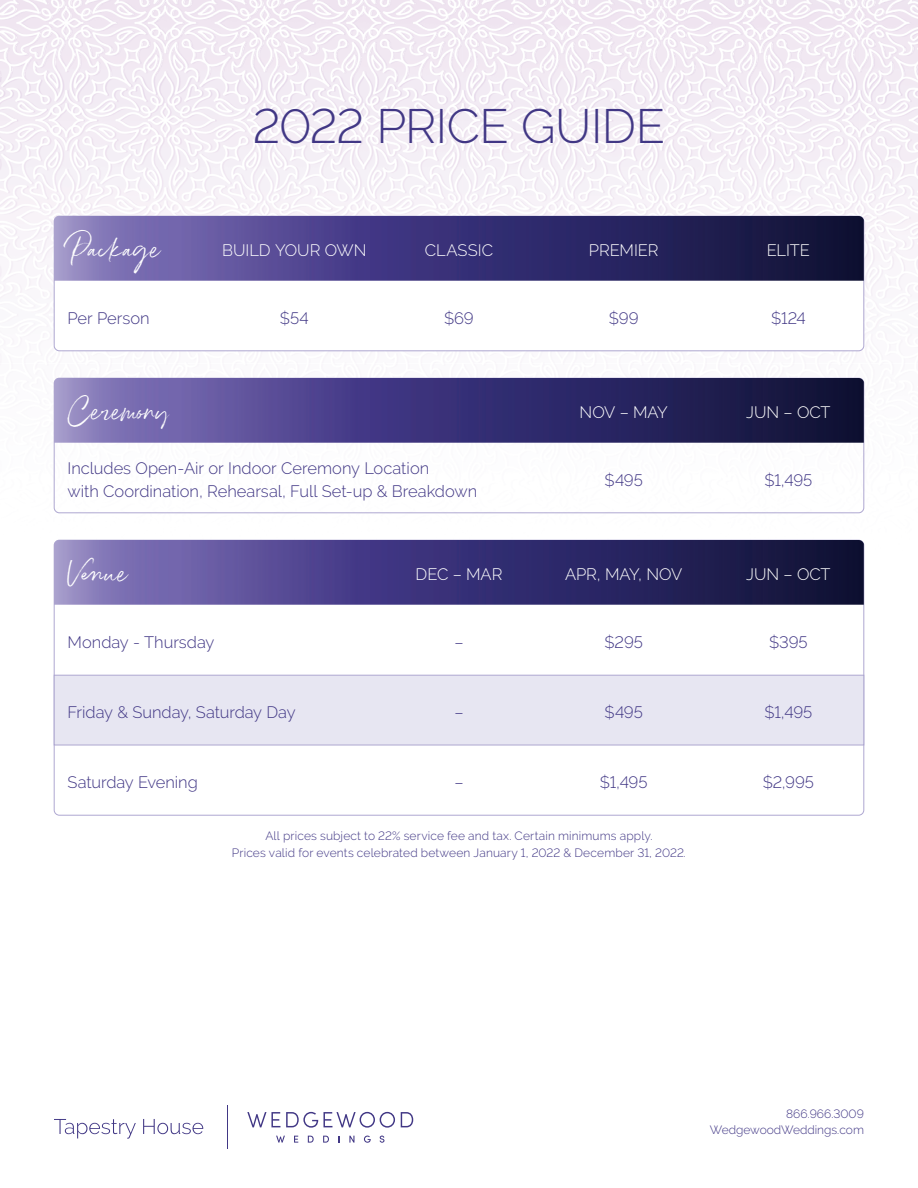
<style>
.page{position:relative;width:918px;height:1188px;background:#fff}
.page>*{position:absolute;margin:0;border:0;box-sizing:border-box;transform-origin:0 0}
.t1{font:300 48px "Raleway";letter-spacing:-.01em;color:#413785}
.t2{font:24px "Belluga";color:#fff}
.t3{font:300 16.5px/22.5px "Raleway";color:#413785}
.t4{font:300 16.5px "Raleway";letter-spacing:-.005em;color:#fff}
.t5{font:300 12px/16.5px "Raleway";letter-spacing:.01em;color:#413785;text-align:center}
</style>
<div class="page">
<img style="left:0;top:0;width:918px;height:1143px">
<div style="left:54px;top:216px;width:810px;height:135px;background:#fff;border-radius:5px"></div>
<img style="left:54px;top:216px;width:810px;height:65px">
<img style="left:54px;top:378px;width:810px;height:65px">
<img style="left:54px;top:540px;width:810px;height:65px">
<div style="left:54px;top:675px;width:810px;height:70px;background:#e7e6f2;border:1px solid #aea7d1"></div>
<svg style="left:54px;top:1119px;width:82px;height:20px"></svg>
<svg style="left:143px;top:1119px;width:60px;height:15px"></svg>
<svg style="left:276px;top:1136px;width:9px;height:7px"></svg>
<svg style="left:294px;top:1136px;width:4px;height:7px"></svg>
<svg style="left:308px;top:1136px;width:6px;height:7px"></svg>
<svg style="left:323px;top:1136px;width:6px;height:7px"></svg>
<svg style="left:338px;top:1136px;width:2px;height:7px"></svg>
<svg style="left:349px;top:1136px;width:5px;height:7px"></svg>
<svg style="left:364px;top:1136px;width:7px;height:7px"></svg>
<svg style="left:380px;top:1136px;width:5px;height:7px"></svg>
<svg style="left:247px;top:1112px;width:33px;height:15px"></svg>
<svg style="left:286px;top:1112px;width:109px;height:16px"></svg>
<svg style="left:401px;top:1112px;width:12px;height:15px"></svg>
<hr style="left:227px;top:1106px;width:1px;height:43px;background:#413785">
<h2 class="t2" style="left:68px;top:235px;width:94px">Package</h2>
<p class="t3" style="left:68px;top:307px;width:84px">Per Person</p>
<h2 class="t2" style="left:68px;top:397px;width:103px">Ceremony</h2>
<h1 class="t1" style="left:253px;top:98px;width:414px">2022 PRICE GUIDE</h1>
<p class="t4" style="left:222px;top:241px;width:146px">BUILD YOUR OWN</p>
<p class="t4" style="left:425px;top:241px;width:70px">CLASSIC</p>
<p class="t4" style="left:589px;top:241px;width:71px">PREMIER</p>
<p class="t4" style="left:767px;top:241px;width:45px">ELITE</p>
<p class="t3" style="left:280px;top:307px;width:30px">$54</p>
<p class="t3" style="left:444px;top:307px;width:31px">$69</p>
<p class="t3" style="left:609px;top:307px;width:31px">$99</p>
<p class="t3" style="left:771px;top:307px;width:36px">$124</p>
<p class="t4" style="left:580px;top:403px;width:90px">NOV – MAY</p>
<p class="t4" style="left:746px;top:403px;width:86px">JUN – OCT</p>
<p class="t3" style="left:68px;top:457px;width:411px">Includes Open-Air or Indoor Ceremony Location<br>with Coordination, Rehearsal, Full Set-up &amp; Breakdown</p>
<p class="t3" style="left:605px;top:469px;width:40px">$495</p>
<p class="t3" style="left:765px;top:469px;width:49px">$1,495</p>
<h2 class="t2" style="left:68px;top:559px;width:61px">Venue</h2>
<p class="t4" style="left:416px;top:565px;width:88px">DEC – MAR</p>
<p class="t4" style="left:565px;top:565px;width:119px">APR, MAY, NOV</p>
<p class="t4" style="left:746px;top:565px;width:86px">JUN – OCT</p>
<p class="t3" style="left:68px;top:631px;width:148px">Monday - Thursday</p>
<p class="t3" style="left:454px;top:631px;width:11px">–</p>
<p class="t3" style="left:604px;top:631px;width:40px">$295</p>
<p class="t3" style="left:769px;top:631px;width:40px">$395</p>
<p class="t3" style="left:68px;top:701px;width:230px">Friday &amp; Sunday, Saturday Day</p>
<p class="t3" style="left:454px;top:701px;width:11px">–</p>
<p class="t3" style="left:605px;top:701px;width:40px">$495</p>
<p class="t3" style="left:765px;top:701px;width:49px">$1,495</p>
<p class="t3" style="left:68px;top:771px;width:132px">Saturday Evening</p>
<p class="t3" style="left:454px;top:771px;width:11px">–</p>
<p class="t3" style="left:600px;top:771px;width:49px">$1,495</p>
<p class="t3" style="left:763px;top:771px;width:53px">$2,995</p>
<p class="t5" style="left:232px;top:828px;width:456px">All prices subject to 22% service fee and tax. Certain minimums apply.<br>Prices valid for events celebrated between January 1, 2022 &amp; December 31, 2022.</p>
<p class="t5" style="left:710px;top:1105px;width:156px;text-align:right">866.966.3009<br>WedgewoodWeddings.com</p>
</div>
